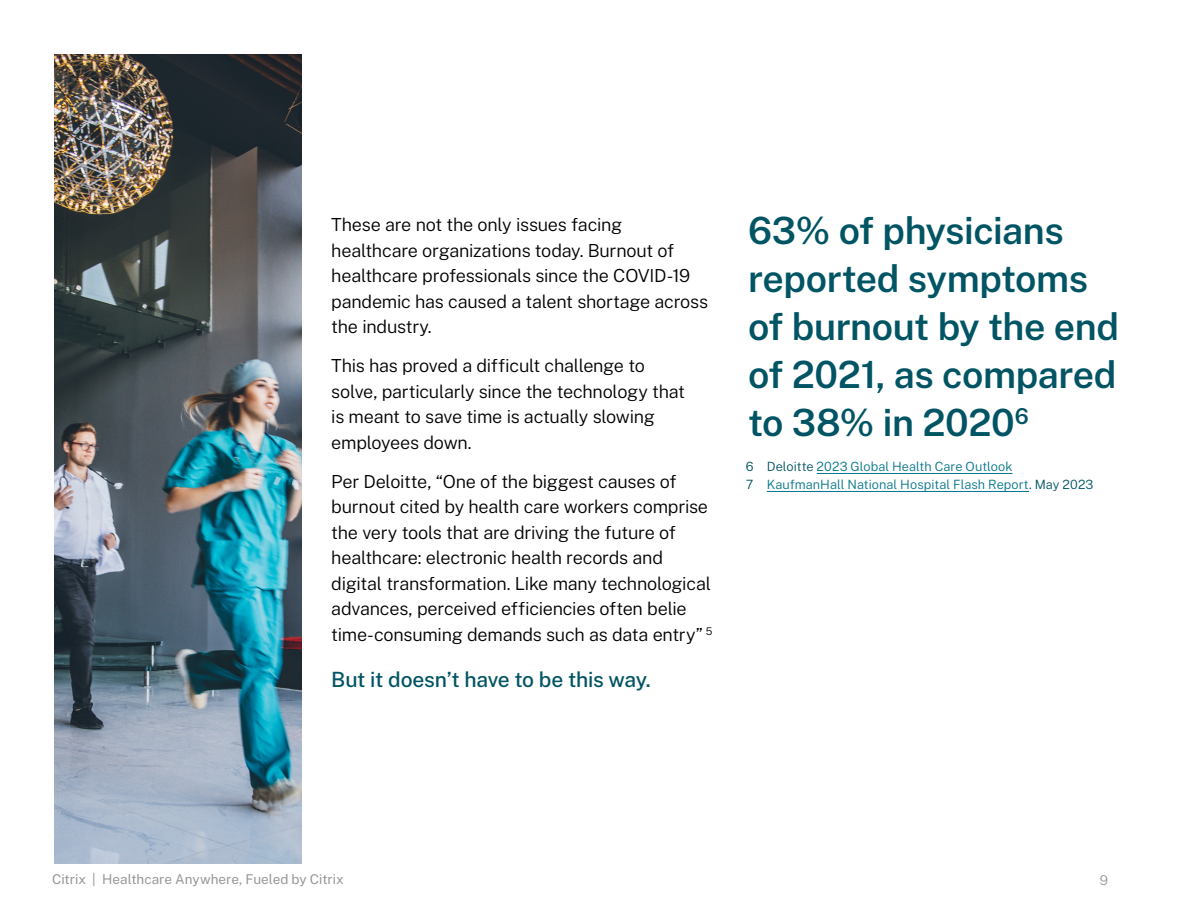
<style>
.page{position:relative;width:1188px;height:918px;background:#fff}
.page>*{position:absolute;margin:0;border:0;box-sizing:border-box;transform-origin:0 0}
.t1{font:600 37.5px/48px "Public Sans";letter-spacing:-.01em;color:#005463}
.t2{font:500 21px "Public Sans";letter-spacing:-.01em;color:#005463}
.t3{font:300 18px/25.5px "Public Sans";letter-spacing:-.015em;color:#000}
.t4{font:13.5px "Public Sans";color:#989898}
.t5{font:300 13.5px "Public Sans";color:#989898}
.t6{font:300 12.75px/18px "Public Sans";letter-spacing:.005em;color:#05758a}
.s1{color:#005463}
</style>
<div class="page">
<hr style="left:817px;top:473px;width:195px;height:1px;background:#05758a">
<hr style="left:767px;top:491px;width:262px;height:1px;background:#05758a">
<img style="left:54px;top:54px;width:247px;height:810px">
<p class="t3" style="left:331px;top:212px;width:378px">These are not the only issues facing healthcare organizations today. Burnout of healthcare professionals since the COVID-19 pandemic has caused a talent shortage across the industry.</p>
<p class="t3" style="left:331px;top:353px;width:355px">This has proved a difficult challenge to solve, particularly since the technology that is meant to save time is actually slowing employees down.</p>
<p class="t3" style="left:331px;top:468px;width:383px">Per Deloitte, “One of the biggest causes of burnout cited by health care workers comprise the very tools that are driving the future of healthcare: electronic health records and digital transformation. Like many technological advances, perceived efficiencies often belie time-consuming demands such as data entry” <sup>5</sup></p>
<p class="t2" style="left:331px;top:666px;width:321px">But it doesn’t have to be this way.</p>
<h1 class="t1" style="left:748px;top:206px;width:373px">63% of physicians reported symptoms of burnout by the end of 2021, as compared to 38% in 2020<sup>6</sup></h1>
<p class="t6" style="left:746px;top:457px;width:349px"><span class="s1">6 Deloitte</span> 2023 Global Health Care Outlook<br><span class="s1">7</span> KaufmanHall National Hospital Flash Report<span class="s1">. May 2023</span></p>
<p class="t4" style="left:52px;top:871px;width:293px">Citrix | Healthcare Anywhere, Fueled by Citrix</p>
<p class="t5" style="left:1100px;top:872px;width:10px">9</p>
</div>
